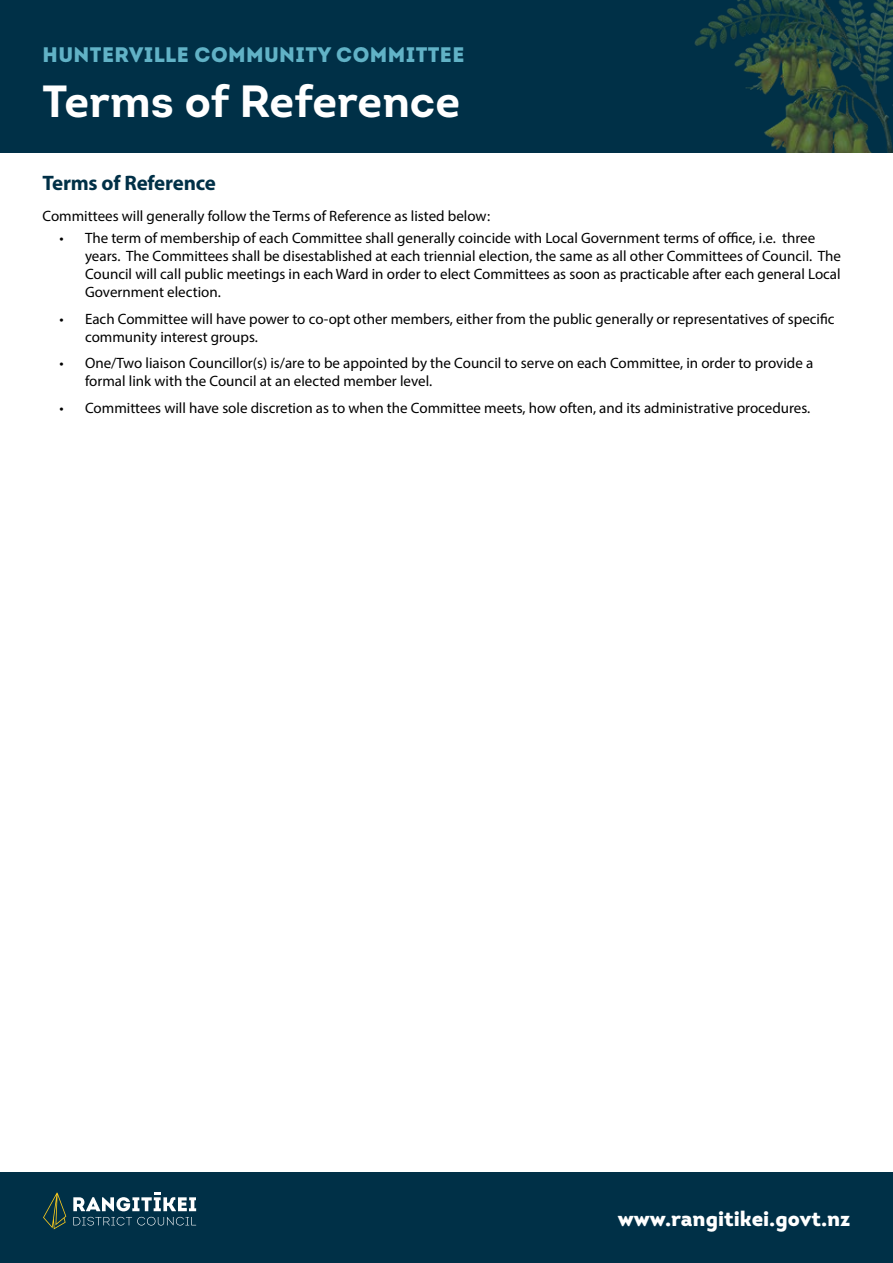
<style>
.page{position:relative;width:893px;height:1263px;background:#fff}
.page>*{position:absolute;margin:0;border:0;box-sizing:border-box;transform-origin:0 0}
.t1{font:700 45px "Intro";color:#fff}
.t2{font:21px "Intro Black Caps";letter-spacing:.02em;color:#61b2c6}
.t3{font:900 21px "Intro";color:#fff}
.t4{font:700 21px "Myriad Pro";letter-spacing:-.01em;color:#003047}
.t5{font:15px/18px "Myriad Pro";color:#000}
</style>
<div class="page">
<div style="left:0;top:1172px;width:893px;height:91px;background:#003047"></div>
<svg style="left:73px;top:1217px;width:123px;height:8px"></svg>
<svg style="left:43px;top:1193px;width:23px;height:36px"></svg>
<svg style="left:73px;top:1193px;width:123px;height:18px"></svg>
<div style="left:0;top:0;width:893px;height:152px;background:#003047"></div>
<img style="left:694px;top:0;width:199px;height:152px">
<h2 class="t2" style="left:43px;top:41px;width:423px">HUNTERVILLE COMMUNITY COMMITTEE</h2>
<h1 class="t1" style="left:43px;top:72px;width:419px">Terms of Reference</h1>
<h2 class="t4" style="left:43px;top:169px;width:175px">Terms of Reference</h2>
<p class="t5" style="left:43px;top:207px;width:449px">Committees will generally follow the Terms of Reference as listed below:</p>
<p class="t5" style="left:85px;top:229px;width:757px;text-indent:-26px">• The term of membership of each Committee shall generally coincide with Local Government terms of office, i.e. three years. The Committees shall be disestablished at each triennial election, the same as all other Committees of Council. The Council will call public meetings in each Ward in order to elect Committees as soon as practicable after each general Local Government election.</p>
<p class="t5" style="left:85px;top:309px;width:751px;text-indent:-26px">• Each Committee will have power to co-opt other members, either from the public generally or representatives of specific community interest groups.</p>
<p class="t5" style="left:85px;top:354px;width:730px;text-indent:-26px">• One/Two liaison Councillor(s) is/are to be appointed by the Council to serve on each Committee, in order to provide a formal link with the Council at an elected member level.</p>
<p class="t5" style="left:60px;top:398px;width:752px">• Committees will have sole discretion as to when the Committee meets, how often, and its administrative procedures.</p>
<h2 class="t3" style="left:618px;top:1205px;width:234px">www.rangitikei.govt.nz</h2>
</div>
